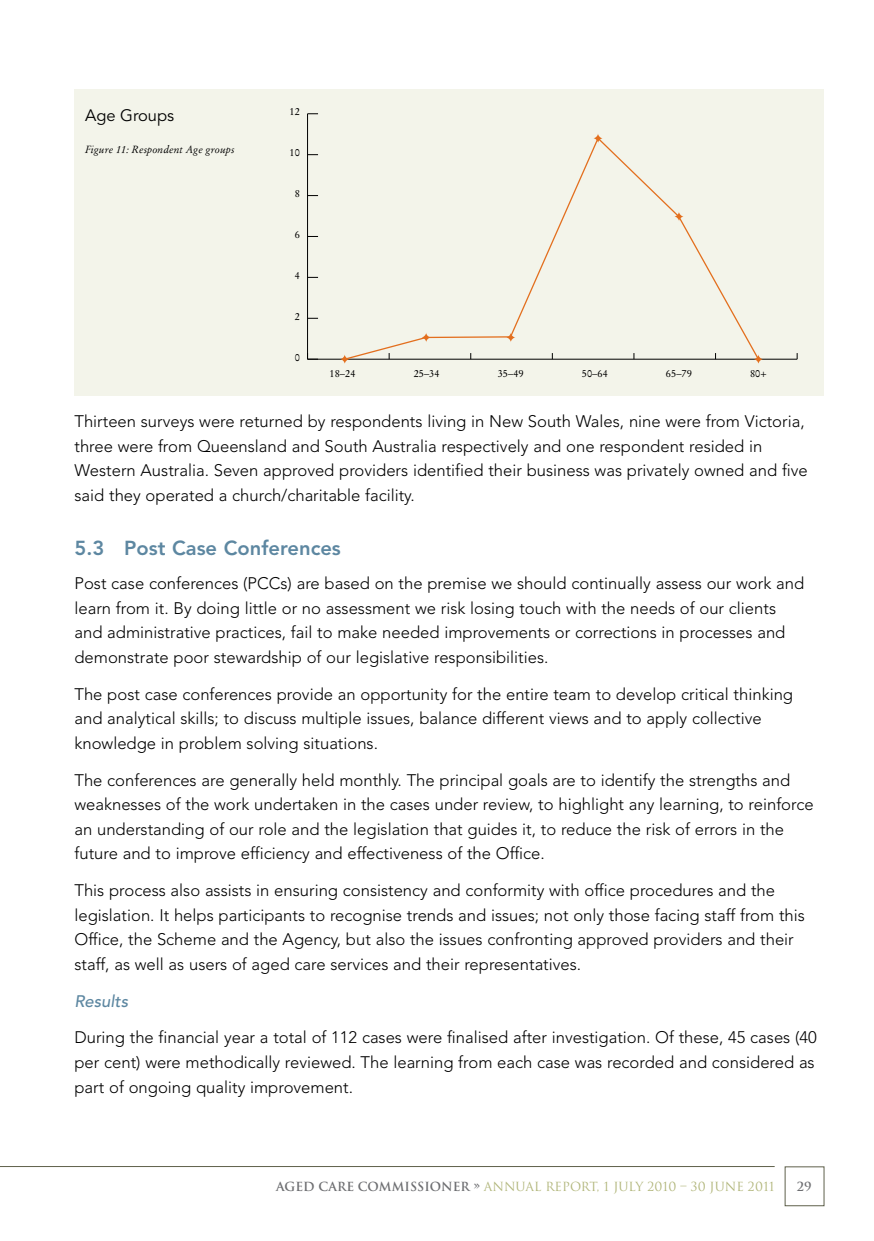
<style>
.page{position:relative;width:874px;height:1241px;background:#fff}
.page>*{position:absolute;margin:0;border:0;box-sizing:border-box;transform-origin:0 0}
.t1{font:800 20.12px "Avenir";color:#5d87a1}
.t2{font:300 16.62px/24.5px "Avenir";color:#000}
.t3{font:italic 500 16.62px "Avenir";color:#5d87a1}
.t4{font:16.45px "Avenir";color:#000}
.t5{font:12.25px "Trajan";color:#b0b579}
.t6{font:700 12.25px "Trajan";color:#6d6e71}
.t7{font:10.33px "Stempel Garamond";color:#000}
.t8{font:italic 10.33px "Stempel Garamond";color:#000}
.s1{font-weight:700;color:#6d6e71}
</style>
<div class="page">
<hr style="left:0;top:1165px;width:774px;height:1px;background:#5f604b">
<div style="left:74px;top:89px;width:749px;height:307px;background:#f3f4ea"></div>
<hr style="left:307px;top:359px;width:489px;height:1px;background:#000">
<hr style="left:307px;top:114px;width:1px;height:245px;background:#000">
<svg style="left:307px;top:353px;width:11px;height:7px"></svg>
<svg style="left:349px;top:142px;width:247px;height:218px"></svg>
<svg style="left:596px;top:138px;width:161px;height:222px"></svg>
<svg style="left:340px;top:354px;width:9px;height:10px"></svg>
<svg style="left:421px;top:332px;width:10px;height:10px"></svg>
<svg style="left:505px;top:332px;width:10px;height:10px"></svg>
<svg style="left:593px;top:133px;width:9px;height:10px"></svg>
<svg style="left:673px;top:212px;width:10px;height:9px"></svg>
<svg style="left:753px;top:354px;width:9px;height:10px"></svg>
<p class="t4" style="left:85px;top:106px;width:91px">Age Groups</p>
<p class="t8" style="left:85px;top:143px;width:151px">Figure 11: Respondent Age groups</p>
<p class="t7" style="left:289px;top:106px;width:12px">12</p>
<p class="t7" style="left:289px;top:146px;width:12px">10</p>
<p class="t7" style="left:294px;top:187px;width:7px">8</p>
<p class="t7" style="left:294px;top:228px;width:7px">6</p>
<p class="t7" style="left:294px;top:269px;width:7px">4</p>
<p class="t7" style="left:294px;top:310px;width:7px">2</p>
<p class="t7" style="left:294px;top:351px;width:7px">0</p>
<p class="t7" style="left:329px;top:367px;width:27px">18–24</p>
<p class="t7" style="left:413px;top:367px;width:27px">25–34</p>
<p class="t7" style="left:497px;top:367px;width:27px">35–49</p>
<p class="t7" style="left:581px;top:367px;width:27px">50–64</p>
<p class="t7" style="left:665px;top:367px;width:27px">65–79</p>
<p class="t7" style="left:749px;top:367px;width:18px">80+</p>
<p class="t2" style="left:74px;top:409px;width:734px">Thirteen surveys were returned by respondents living in N ew South Wales, nine were from Victoria, three were from Queensland and South Australia respectively and one respondent resided in Western Australia. Seven approved providers identified their business was privately owned and five said they operated a church/charitable facility.</p>
<p class="t1" style="left:74px;top:535px;width:268px">5.3 Post Case Conferences</p>
<p class="t2" style="left:74px;top:571px;width:730px">Post case conferences (PCCs) are based on the premise we should continually assess our work and learn from it. By doing little or no assessment we risk losing touch with the needs of our clients and administrative practices, fail to make needed improvements or corrections in processes and demonstrate poor stewardship of our legislative responsibilities.</p>
<p class="t2" style="left:74px;top:681px;width:719px">The post case conferences provide an opportunity for the entire team to develop critical thinking and analytical skills; to discuss multiple issues, balance different views and to apply collective knowledge in problem solving situations.</p>
<p class="t2" style="left:74px;top:767px;width:740px">The conferences are generally held monthly. The principal goals are to identify the strengths and weaknesses of the work undertaken in the cases under review, to highlight any learning, to reinforce an understanding of our role and the legislation that guides it, to reduce the risk of errors in the future and to improve efficiency and effectiveness of the Office.</p>
<p class="t2" style="left:74px;top:877px;width:731px">This process also assists in ensuring consistency and conformity with office procedures and the legislation. It helps participants to recognise trends and issues; not only those facing staff from this Office, the Scheme and the Agency, but also the issues confronting approved providers and their staff, as well as users of aged care services and their representatives.</p>
<p class="t3" style="left:74px;top:991px;width:55px">Results</p>
<p class="t2" style="left:74px;top:1025px;width:743px">During the financial year a total of 112 cases were finalised after investigation. Of these, 45 cases (40 per cent) were methodically reviewed. The learning from each case was recorded and considered as part of ongoing quality improvement.</p>
<p class="t5" style="left:276px;top:1179px;width:500px"><span class="s1">AGED CARE COMMISSIONER »</span> ANNUAL REPORT, 1 JULY 2010 – 30 JUNE 2011</p>
<p class="t6" style="left:796px;top:1178px;width:16px">29</p>
</div>
